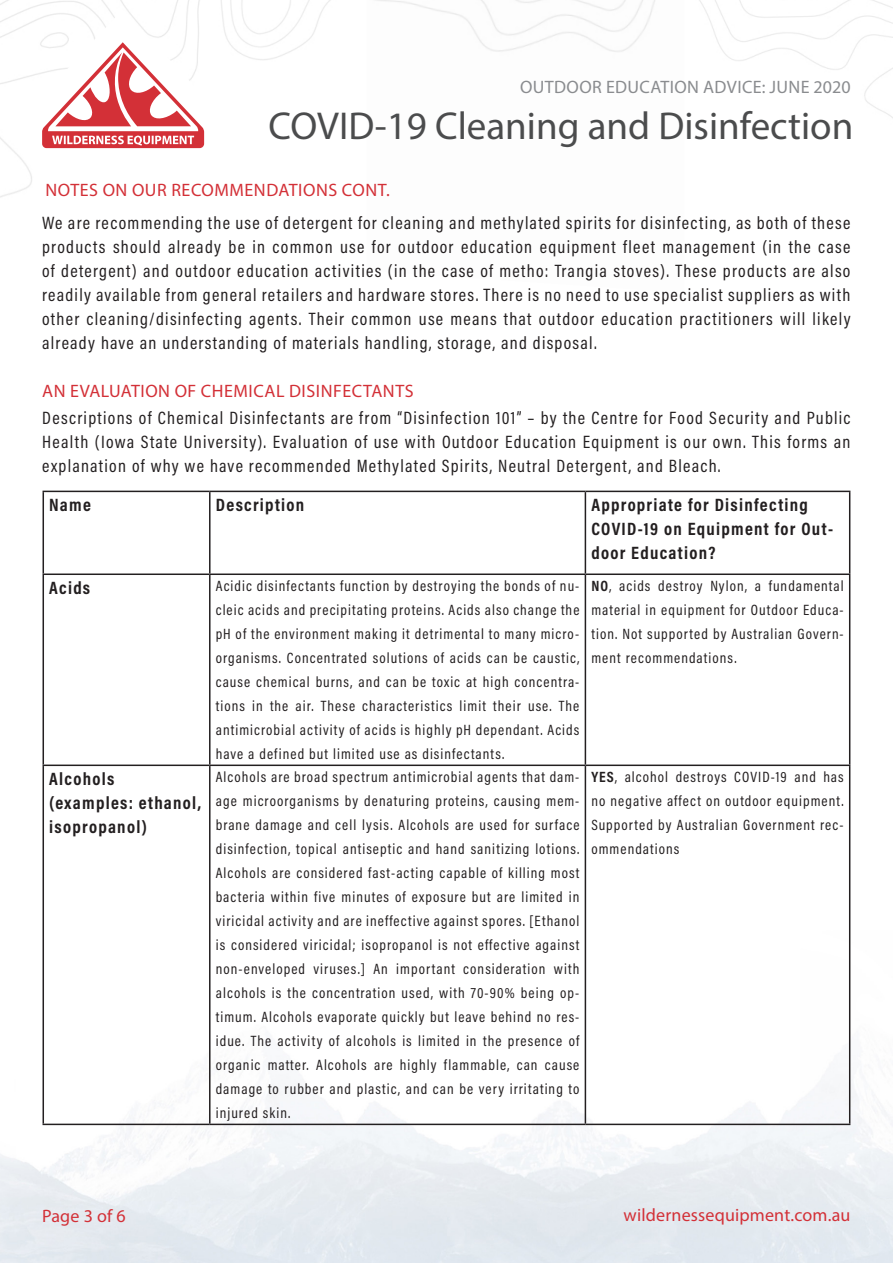
<style>
.page{position:relative;width:893px;height:1263px;background:#fff}
.page>*{position:absolute;margin:0;border:0;box-sizing:border-box;transform-origin:0 0}
.t1{font:39px "Myriad Pro";color:#4b4c4d}
.t2{font:18px/24px "Acumin Pro Cond";letter-spacing:.07em;color:#231f20;text-align:justify}
.t3{font:700 18px/24px "Acumin Pro Cond";letter-spacing:.07em;color:#231f20}
.t4{font:18px "Myriad Pro";letter-spacing:.03em;color:#d33037}
.t5{font:18px "Myriad Pro";letter-spacing:.02em;color:#8a8c8f}
.t6{font:18px "Myriad Pro";letter-spacing:.01em;color:#d33037}
.t7{font:15px/24px "Acumin Pro Cond";letter-spacing:.07em;color:#231f20;text-align:justify}
.s1{font-weight:700}
</style>
<div class="page">
<svg style="left:0;top:0;width:249px;height:193px"></svg>
<svg style="left:42px;top:42px;width:162px;height:106px"></svg>
<hr style="left:43px;top:491px;width:167px;height:1px;background:#231f20">
<hr style="left:43px;top:492px;width:1px;height:81px;background:#231f20">
<hr style="left:210px;top:491px;width:375px;height:1px;background:#231f20">
<hr style="left:209px;top:492px;width:2px;height:81px;background:#231f20">
<hr style="left:585px;top:491px;width:265px;height:1px;background:#231f20">
<hr style="left:585px;top:492px;width:1px;height:81px;background:#231f20">
<hr style="left:849px;top:492px;width:1px;height:81px;background:#231f20">
<hr style="left:43px;top:573px;width:167px;height:2px;background:#231f20">
<hr style="left:43px;top:575px;width:1px;height:189px;background:#231f20">
<hr style="left:210px;top:573px;width:375px;height:2px;background:#231f20">
<hr style="left:209px;top:575px;width:2px;height:189px;background:#231f20">
<hr style="left:585px;top:573px;width:265px;height:2px;background:#231f20">
<hr style="left:585px;top:575px;width:1px;height:189px;background:#231f20">
<hr style="left:849px;top:575px;width:1px;height:189px;background:#231f20">
<hr style="left:43px;top:764px;width:167px;height:2px;background:#231f20">
<hr style="left:43px;top:766px;width:1px;height:357px;background:#231f20">
<hr style="left:210px;top:764px;width:375px;height:2px;background:#231f20">
<hr style="left:209px;top:766px;width:2px;height:357px;background:#231f20">
<hr style="left:585px;top:764px;width:265px;height:2px;background:#231f20">
<hr style="left:585px;top:766px;width:1px;height:357px;background:#231f20">
<hr style="left:849px;top:766px;width:1px;height:357px;background:#231f20">
<hr style="left:43px;top:1123px;width:167px;height:2px;background:#231f20">
<hr style="left:210px;top:1123px;width:375px;height:2px;background:#231f20">
<hr style="left:585px;top:1123px;width:265px;height:2px;background:#231f20">
<p class="t5" style="left:520px;top:76px;width:332px">OUTDOOR EDUCATION ADVICE: JUNE 2020</p>
<p class="t1" style="left:269px;top:102px;width:586px">COVID-19 Cleaning and Disinfection</p>
<p class="t4" style="left:46px;top:179px;width:346px">NOTES ON OUR RECOMMENDATIONS CONT.</p>
<p class="t2" style="left:42px;top:211px;width:810px">We are recommending the use of detergent for cleaning and methylated spirits for disinfecting, as both of these products should already be in common use for outdoor education equipment fleet management (in the case of detergent) and outdoor education activities (in the case of metho: Trangia stoves). These products are also readily available from general retailers and hardware stores. There is no need to use specialist suppliers as with other cleaning/disinfecting agents. Their common use means that outdoor education practitioners will likely already have an understanding of materials handling, storage, and disposal.</p>
<p class="t4" style="left:42px;top:380px;width:373px">AN EVALUATION OF CHEMICAL DISINFECTANTS</p>
<p class="t2" style="left:42px;top:406px;width:810px">Descriptions of Chemical Disinfectants are from “Disinfection 101” – by the Centre for Food Security and Public Health (Iowa State University). Evaluation of use with Outdoor Education Equipment is our own. This forms an explanation of why we have recommended Methylated Spirits, Neutral Detergent, and Bleach.</p>
<p class="t3" style="left:49px;top:492px;width:43px">Name</p>
<p class="t3" style="left:216px;top:492px;width:90px">Description</p>
<p class="t3" style="left:591px;top:492px;width:243px">Appropriate for Disinfecting<br>COVID-19 on Equipment for Out&shy;door Education?</p>
<p class="t3" style="left:49px;top:575px;width:42px">Acids</p>
<p class="t7" style="left:216px;top:574px;width:365px">Acidic disinfectants function by destroying the bonds of nu&shy;cleic acids and precipitating proteins. Acids also change the pH of the environment making it detrimental to many micro&shy;organisms. Concentrated solutions of acids can be caustic, cause chemical burns, and can be toxic at high concentra&shy;tions in the air. These characteristics limit their use. The antimicrobial activity of acids is highly pH dependant. Acids have a defined but limited use as disinfectants.</p>
<p class="t7" style="left:591px;top:574px;width:254px"><span class="s1">NO</span>, acids destroy Nylon, a fundamental material in equipment for Outdoor Educa&shy;tion. Not supported by Australian Govern&shy;ment recommendations.</p>
<p class="t3" style="left:49px;top:766px;width:67px">Alcohols</p>
<p class="t3" style="left:49px;top:790px;width:153px">(examples: ethanol, isopropanol)</p>
<p class="t7" style="left:216px;top:765px;width:365px">Alcohols are broad spectrum antimicrobial agents that dam&shy;age microorganisms by denaturing proteins, causing mem&shy;brane damage and cell lysis. Alcohols are used for surface disinfection, topical antiseptic and hand sanitizing lotions.<br>Alcohols are considered fast-acting capable of killing most bacteria within five minutes of exposure but are limited in viricidal activity and are ineffective against spores. [Ethanol is considered viricidal; isopropanol is not effective against non-enveloped viruses.] An important consideration with alcohols is the concentration used, with 70-90% being op&shy;timum. Alcohols evaporate quickly but leave behind no res&shy;idue. The activity of alcohols is limited in the presence of organic matter. Alcohols are highly flammable, can cause damage to rubber and plastic, and can be very irritating to injured skin.</p>
<p class="t7" style="left:591px;top:765px;width:254px"><span class="s1">YES</span>, alcohol destroys COVID-19 and has no negative affect on outdoor equipment.<br>Supported by Australian Government rec&shy;ommendations</p>
<p class="t4" style="left:42px;top:1204px;width:85px">Page 3 of 6</p>
<p class="t6" style="left:624px;top:1204px;width:228px">wildernessequipment.com.au</p>
</div>
